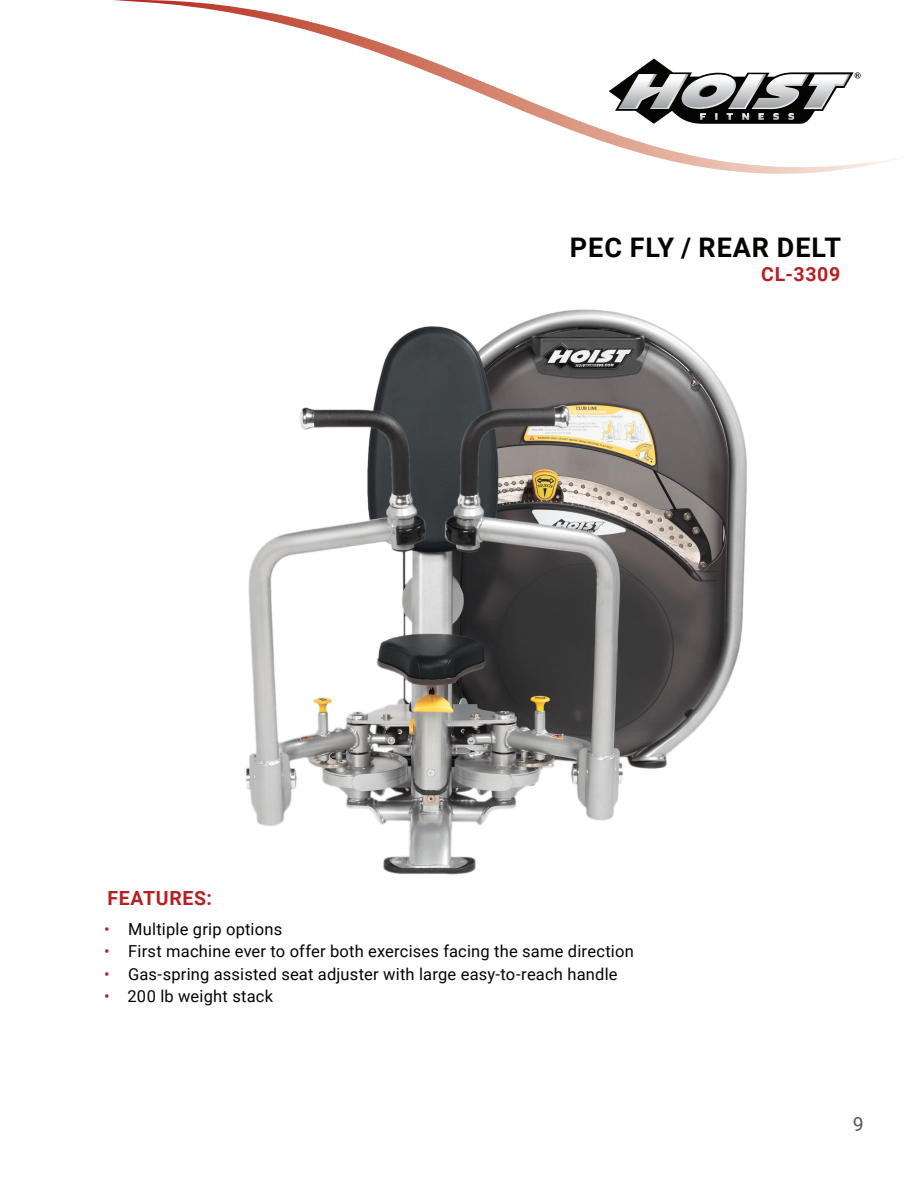
<style>
.page{position:relative;width:918px;height:1188px;background:#fff}
.page>*{position:absolute;margin:0;border:0;box-sizing:border-box;transform-origin:0 0}
.t1{font:700 27px "Roboto";letter-spacing:.035em;color:#040503}
.Features{font:700 19.5px "Roboto";letter-spacing:.035em;color:#b62024}
.t2{font:19.5px "Roboto";color:#57585a}
.t3{font:16.5px "Roboto";letter-spacing:.01em;color:#040503}
.s1{color:#b62024}
</style>
<div class="page">
<svg style="left:114px;top:0;width:790px;height:174px"></svg>
<svg style="left:609px;top:59px;width:252px;height:65px"></svg>
<img style="left:245px;top:309px;width:502px;height:566px">
<p class="t1" style="left:570px;top:229px;width:273px">PEC FLY / REAR DELT</p>
<p class="Features" style="left:761px;top:260px;width:81px">CL-3309</p>
<p class="Features" style="left:107px;top:885px;width:106px">FEATURES:</p>
<p class="t3" style="left:104px;top:918px;width:180px"><span class="s1">•</span> Multiple grip options</p>
<p class="t3" style="left:104px;top:940px;width:531px"><span class="s1">•</span> First machine ever to offer both exercises facing the same direction</p>
<p class="t3" style="left:104px;top:962px;width:515px"><span class="s1">•</span> Gas-spring assisted seat adjuster with large easy-to-reach handle</p>
<p class="t3" style="left:104px;top:984px;width:171px"><span class="s1">•</span> 200 lb weight stack</p>
<p class="t2" style="left:853px;top:1110px;width:12px">9</p>
</div>
